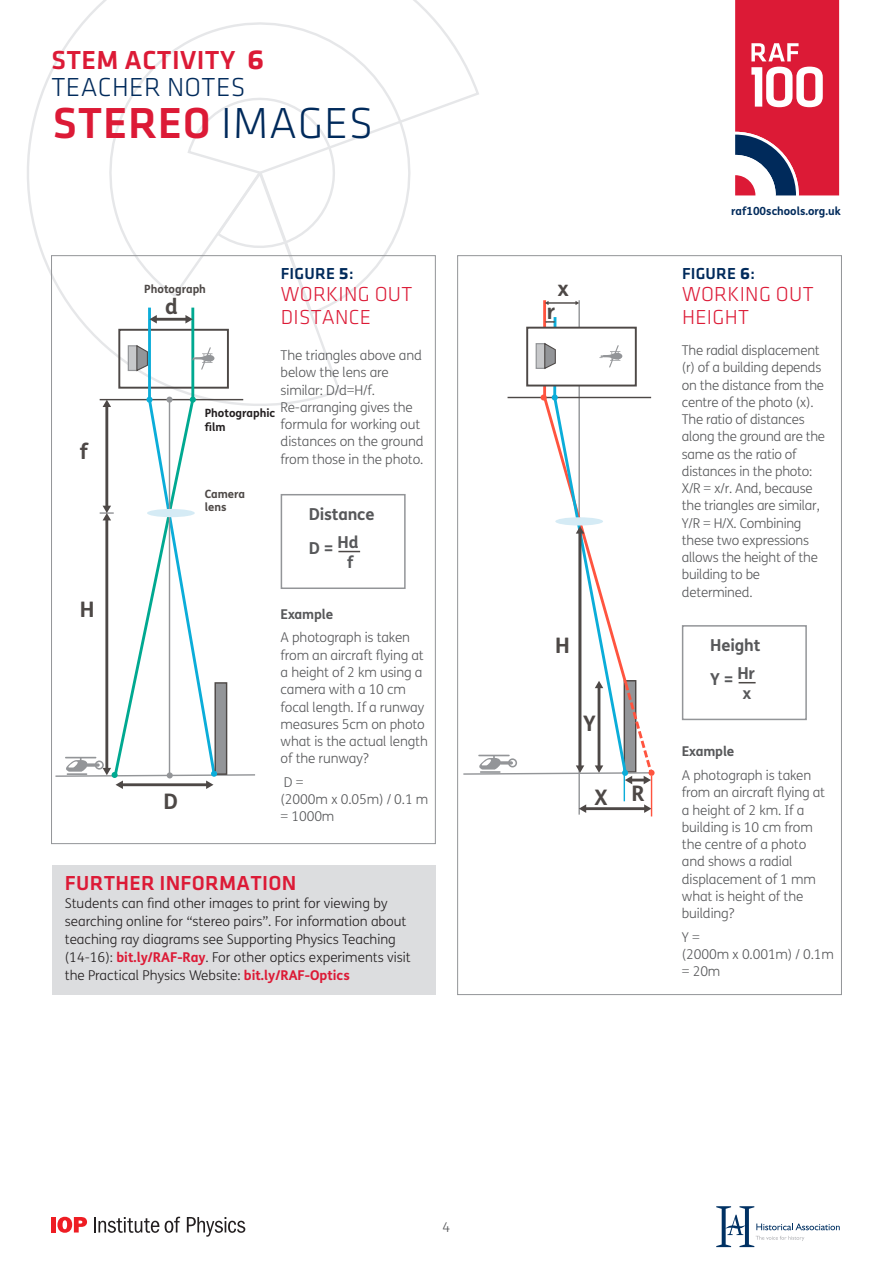
<style>
.page{position:relative;width:893px;height:1263px;background:#fff}
.page>*{position:absolute;margin:0;border:0;box-sizing:border-box;transform-origin:0 0}
.t1{font:45px "Klavika Med Caps SC";letter-spacing:.015em;color:#dc1a36}
.t2{font:27px "Klavika Med Caps SC";letter-spacing:.015em;color:#dc1a36}
.t3{font:27px "Klavika Light Caps SC";letter-spacing:.015em;color:#002a5b}
.t4{font:700 21.3px "FS Me";color:#4d4846}
.t5{font:21px/22.5px "Klavika Light Caps SC";letter-spacing:.015em;color:#dc1a36}
.t6{font:21px "Klavika Med Caps SC";letter-spacing:.015em;color:#dc1a36}
.t7{font:700 16.5px/31.5px "FS Me";letter-spacing:-.01em;color:#57585a}
.t8{font:16.5px "Klavika Med Caps SC";letter-spacing:.015em;color:#002a5b}
.t9{font:300 13.5px/17.2px "FS Me";letter-spacing:-.01em;color:#57585a}
.t10{font:300 13.5px/18px "FS Me";color:#231f20}
.t11{font:700 13.5px "FS Me";letter-spacing:-.01em;color:#57585a}
.t12{font:700 11.4px/13.6px "FS Me";color:#4d4846}
.t13{font:700 11.4px/13.6px "FS Me";color:#231f20}
.t14{font:700 11.25px "FS Me";color:#002a5b}
.s1{font-size:35.25px}
.s2{font-family:"Klavika Light Caps SC";color:#002a5b}
.s3{font-size:21px}
.s4{font-weight:700;color:#dc1a36}
</style>
<div class="page">
<svg style="left:27px;top:0;width:452px;height:406px"></svg>
<div style="left:732px;top:0;width:110px;height:198px;background:linear-gradient(to right,#fff,#fff)"></div>
<svg style="left:735px;top:0;width:104px;height:195px"></svg>
<div style="left:51px;top:1217px;width:5px;height:15px;background:#ee1d23"></div>
<svg style="left:57px;top:1217px;width:30px;height:16px"></svg>
<svg style="left:94px;top:1217px;width:65px;height:16px"></svg>
<svg style="left:165px;top:1217px;width:15px;height:16px"></svg>
<svg style="left:187px;top:1217px;width:58px;height:19px"></svg>
<svg style="left:716px;top:1206px;width:124px;height:41px"></svg>
<div style="left:52px;top:865px;width:384px;height:130px;background:#dcdddf"></div>
<svg style="left:54px;top:305px;width:202px;height:484px"></svg>
<div style="left:147px;top:509px;width:48px;height:8px;background:#d5ebf5;border-radius:50%"></div>
<div style="left:281px;top:494px;width:125px;height:95px;border:2px solid #939598"></div>
<svg style="left:338px;top:551px;width:22px;height:1px"></svg>
<div style="left:682px;top:625px;width:125px;height:95px;border:2px solid #939598"></div>
<svg style="left:739px;top:682px;width:17px;height:1px"></svg>
<hr style="left:578px;top:300px;width:2px;height:515px;background:#939598">
<hr style="left:585px;top:807px;width:60px;height:3px;background:#4d4846">
<svg style="left:579px;top:804px;width:7px;height:9px"></svg>
<svg style="left:644px;top:804px;width:7px;height:9px"></svg>
<hr style="left:624px;top:764px;width:1px;height:37px;background:#0badd9">
<hr style="left:651px;top:776px;width:1px;height:40px;background:#ff543f">
<svg style="left:462px;top:297px;width:193px;height:487px"></svg>
<h2 class="t2" style="left:51px;top:46px;width:215px">STEM ACTIVITY <span class="s1">6</span></h2>
<h2 class="t3" style="left:51px;top:73px;width:196px">TEACHER NOTES</h2>
<h1 class="t1" style="left:53px;top:99px;width:322px">STEREO <span class="s2">IMAGES</span></h1>
<p class="t12" style="left:144px;top:282px;width:63px">Photograph</p>
<h3 class="t4" style="left:165px;top:290px;width:14px">d</h3>
<p class="t8" style="left:281px;top:265px;width:74px">FIGURE <span class="s3">5</span>:</p>
<h3 class="t5" style="left:281px;top:283px;width:133px">WORKING OUT<br>DISTANCE</h3>
<h3 class="t4" style="left:558px;top:272px;width:12px">x</h3>
<h3 class="t4" style="left:547px;top:295px;width:10px">r</h3>
<p class="t14" style="left:731px;top:202px;width:111px">raf100schools.org.uk</p>
<p class="t8" style="left:682px;top:265px;width:74px">FIGURE <span class="s3">6</span>:</p>
<h3 class="t5" style="left:682px;top:283px;width:133px">WORKING OUT<br>HEIGHT</h3>
<p class="t9" style="left:281px;top:346px;width:144px">The triangles above and below the lens are similar: D/d=H/f.<br>Re-arranging gives the formula for working out distances on the ground from those in the photo.</p>
<p class="t9" style="left:682px;top:341px;width:145px">The radial displacement (r) of a building depends on the distance from the centre of the photo (x).<br>The ratio of distances along the ground are the same as the ratio of distances in the photo:<br>X/R = x/r. And, because the triangles are similar,<br>Y/R = H/X. Combining these two expressions allows the height of the building to be determined.</p>
<p class="t11" style="left:281px;top:604px;width:54px">Example</p>
<p class="t9" style="left:281px;top:629px;width:149px">A photograph is taken from an aircraft flying at a height of 2 km using a camera with a 10 cm focal length. If a runway measures 5cm on photo what is the actual length of the runway?</p>
<p class="t9" style="left:281px;top:773px;width:149px">D =<br>(2000m x 0.05m) / 0.1 m = 1000m</p>
<p class="t13" style="left:205px;top:405px;width:72px">Photographic film</p>
<h3 class="t4" style="left:80px;top:435px;width:10px">f</h3>
<p class="t12" style="left:205px;top:486px;width:42px">Camera lens</p>
<p class="t7" style="left:309px;top:497px;width:67px">Distance<br>D = Hd</p>
<p class="t7" style="left:347px;top:545px;width:8px">f</p>
<h3 class="t4" style="left:80px;top:593px;width:16px">H</h3>
<h3 class="t4" style="left:555px;top:629px;width:16px">H</h3>
<p class="t7" style="left:710px;top:628px;width:52px">Height<br>Y = Hr</p>
<p class="t7" style="left:743px;top:676px;width:10px">x</p>
<h3 class="t4" style="left:583px;top:707px;width:14px">Y</h3>
<p class="t11" style="left:682px;top:741px;width:54px">Example</p>
<p class="t9" style="left:682px;top:766px;width:145px">A photograph is taken from an aircraft flying at a height of 2 km. If a building is 10 cm from the centre of a photo and shows a radial displacement of 1 mm what is height of the building?</p>
<p class="t9" style="left:682px;top:928px;width:154px">Y =<br>(2000m x 0.001m) / 0.1m = 20m</p>
<h3 class="t4" style="left:631px;top:777px;width:15px">R</h3>
<h3 class="t4" style="left:595px;top:781px;width:15px">X</h3>
<h3 class="t4" style="left:164px;top:785px;width:16px">D</h3>
<h3 class="t6" style="left:65px;top:872px;width:233px">FURTHER INFORMATION</h3>
<p class="t10" style="left:65px;top:894px;width:348px">Students can find other images to print for viewing by searching online for “stereo pairs”. For information about teaching ray diagrams see Supporting Physics Teaching (14-16): <span class="s4">bit.ly/RAF-Ray</span>. For other optics experiments visit the Practical Physics Website: <span class="s4">bit.ly/RAF-Optics</span></p>
<p class="t9" style="left:443px;top:1218px;width:9px">4</p>
</div>
